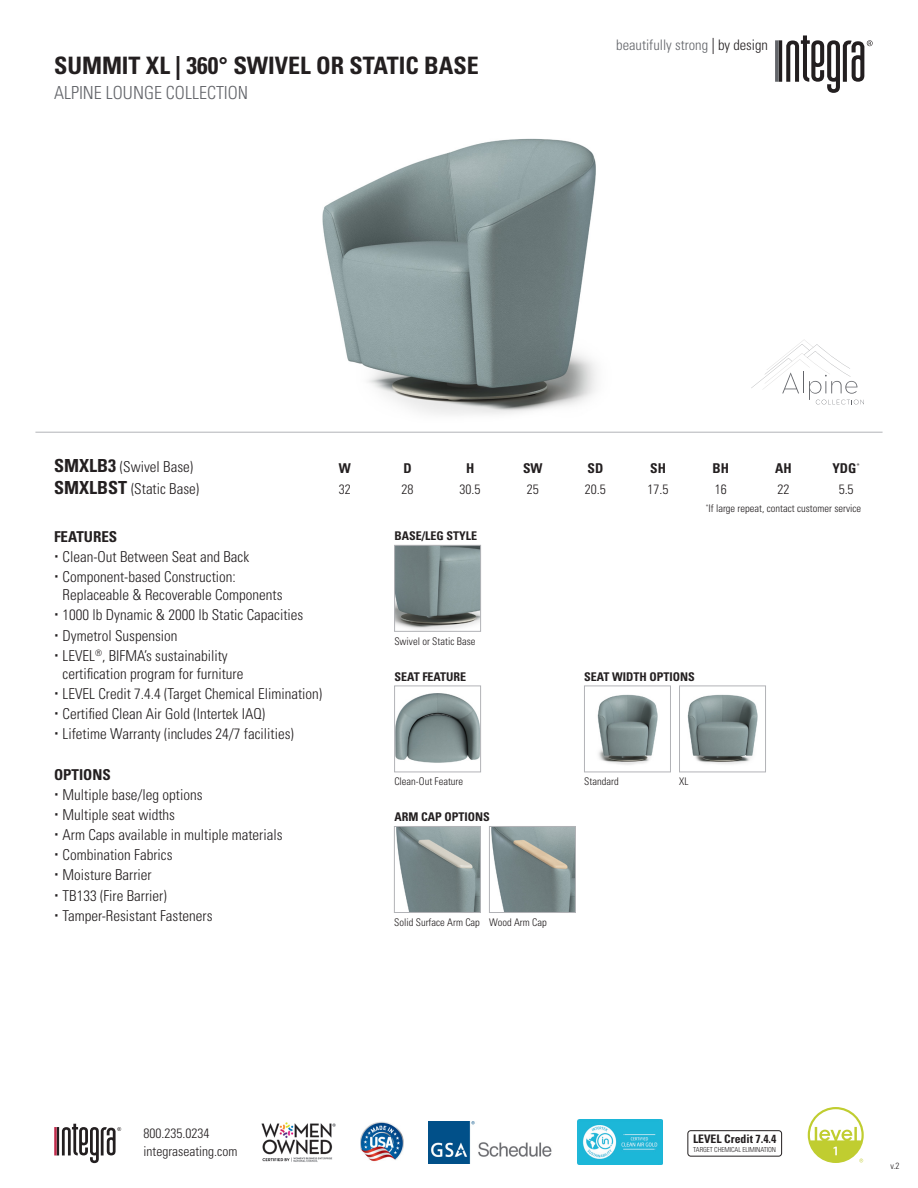
<style>
.page{position:relative;width:918px;height:1188px;background:#fff}
.page>*{position:absolute;margin:0;border:0;box-sizing:border-box;transform-origin:0 0}
.t1{font:700 condensed 24px "Univers LT Std";color:#231f20}
.t2{font:300 condensed 18px "Univers LT Std";color:#63656a}
.t3{font:300 condensed 15px/18px "Univers LT Std";color:#231f20}
.t4{font:700 condensed 15px "Univers LT Std";color:#231f20}
.t5{font:300 condensed 14.55px "Univers LT Std";color:#63656a}
.t6{font:300 condensed 13.5px/18px "Univers LT Std";color:#231f20}
.t7{font:700 condensed 13.5px "Univers LT Std";color:#231f20}
.t8{font:700 condensed 12px "Univers LT Std";color:#231f20}
.t9{font:700 condensed 11.7px "Univers LT Std";color:#231f20}
.t10{font:300 condensed 10.5px "Univers LT Std";color:#231f20}
.t11{font:300 condensed 9px "Univers LT Std";color:#231f20}
.t12{font:300 condensed 6.9px "Univers LT Std";letter-spacing:-.01em;color:#231f20}
.s1{font-size:16.05px;color:#231f20}
.s2{color:#231f20}
.s3{font-weight:700;font-size:18px}
</style>
<div class="page">
<svg style="left:775px;top:35px;width:98px;height:58px"></svg>
<hr style="left:35px;top:432px;width:848px;height:1px;background:#b2b3b7">
<svg style="left:751px;top:339px;width:113px;height:65px"></svg>
<svg style="left:54px;top:1124px;width:67px;height:39px"></svg>
<img style="left:360px;top:1121px;width:43px;height:41px">
<img style="left:261px;top:1122px;width:74px;height:40px">
<img style="left:577px;top:1120px;width:86px;height:44px">
<img style="left:428px;top:1121px;width:124px;height:42px">
<svg style="left:808px;top:1107px;width:56px;height:56px"></svg>
<div style="left:688px;top:1130px;width:94px;height:27px;border:1px solid #231f20;border-radius:3px"></div>
<img style="left:241px;top:138px;width:436px;height:295px">
<img style="left:396px;top:828px;width:83px;height:83px">
<div style="left:394px;top:826px;width:87px;height:87px;border:1px solid #b2b3b7"></div>
<img style="left:491px;top:828px;width:83px;height:83px">
<div style="left:489px;top:826px;width:87px;height:87px;border:1px solid #b2b3b7"></div>
<img style="left:396px;top:693px;width:83px;height:70px">
<div style="left:394px;top:686px;width:87px;height:86px;border:1px solid #b2b3b7"></div>
<img style="left:396px;top:547px;width:83px;height:83px">
<div style="left:394px;top:545px;width:87px;height:87px;border:1px solid #b2b3b7"></div>
<img style="left:597px;top:694px;width:61px;height:71px">
<div style="left:584px;top:686px;width:87px;height:86px;border:1px solid #b2b3b7"></div>
<img style="left:687px;top:694px;width:71px;height:70px">
<div style="left:679px;top:686px;width:87px;height:86px;border:1px solid #b2b3b7"></div>
<p class="t1" style="left:54px;top:50px;width:426px">SUMMIT XL | 360° SWIVEL OR STATIC BASE</p>
<p class="t2" style="left:54px;top:82px;width:196px">ALPINE LOUNGE COLLECTION</p>
<p class="t5" style="left:616px;top:36px;width:153px">beautifully strong <span class="s1">|</span> <span class="s2">by design</span></p>
<p class="t3" style="left:54px;top:458px;width:141px"><span class="s3">SMXLB3</span> (Swivel Base)</p>
<p class="t3" style="left:54px;top:480px;width:147px"><span class="s3">SMXLBST</span> (Static Base)</p>
<p class="t4" style="left:54px;top:527px;width:65px">FEATURES</p>
<p class="t3" style="left:63px;top:548px;width:188px">Clean-Out Between Seat and Back</p>
<p class="t3" style="left:63px;top:568px;width:221px">Component-based Construction:<br>Replaceable &amp; Recoverable Components</p>
<p class="t3" style="left:63px;top:606px;width:242px">1000 lb Dynamic &amp; 2000 lb Static Capacities</p>
<p class="t3" style="left:63px;top:626px;width:116px">Dymetrol Suspension</p>
<p class="t3" style="left:63px;top:647px;width:182px">LEVEL<sup>®</sup>, BIFMA’s sustainability certification program for furniture</p>
<p class="t3" style="left:63px;top:685px;width:261px">LEVEL Credit 7.4.4 (Target Chemical Elimination)</p>
<p class="t3" style="left:63px;top:705px;width:204px">Certified Clean Air Gold (Intertek IAQ)</p>
<p class="t3" style="left:63px;top:725px;width:233px">Lifetime Warranty (includes 24/7 facilities)</p>
<p class="t4" style="left:54px;top:765px;width:58px">OPTIONS</p>
<p class="t3" style="left:63px;top:785px;width:141px">Multiple base/leg options</p>
<p class="t3" style="left:63px;top:806px;width:114px">Multiple seat widths</p>
<p class="t3" style="left:63px;top:826px;width:221px">Arm Caps available in multiple materials</p>
<p class="t3" style="left:63px;top:846px;width:111px">Combination Fabrics</p>
<p class="t3" style="left:63px;top:866px;width:91px">Moisture Barrier</p>
<p class="t3" style="left:63px;top:886px;width:106px">TB133 (Fire Barrier)</p>
<p class="t3" style="left:63px;top:906px;width:151px">Tamper-Resistant Fasteners</p>
<p class="t7" style="left:339px;top:460px;width:14px">W</p>
<p class="t7" style="left:403px;top:460px;width:10px">D</p>
<p class="t7" style="left:466px;top:460px;width:10px">H</p>
<p class="t7" style="left:523px;top:460px;width:21px">SW</p>
<p class="t7" style="left:588px;top:460px;width:17px">SD</p>
<p class="t7" style="left:650px;top:460px;width:17px">SH</p>
<p class="t7" style="left:713px;top:460px;width:18px">BH</p>
<p class="t7" style="left:775px;top:460px;width:18px">AH</p>
<p class="t7" style="left:832px;top:460px;width:29px">YDG<sup>*</sup></p>
<p class="t6" style="left:339px;top:480px;width:13px">32</p>
<p class="t6" style="left:401px;top:480px;width:13px">28</p>
<p class="t6" style="left:460px;top:480px;width:22px">30.5</p>
<p class="t6" style="left:527px;top:480px;width:13px">25</p>
<p class="t6" style="left:585px;top:480px;width:22px">20.5</p>
<p class="t6" style="left:648px;top:480px;width:22px">17.5</p>
<p class="t6" style="left:715px;top:480px;width:13px">16</p>
<p class="t6" style="left:778px;top:480px;width:13px">22</p>
<p class="t6" style="left:839px;top:480px;width:16px">5.5</p>
<p class="t10" style="left:706px;top:502px;width:157px"><sup>*</sup>If large repeat, contact customer service</p>
<p class="t8" style="left:394px;top:528px;width:84px">BASE/LEG STYLE</p>
<p class="t10" style="left:394px;top:635px;width:83px">Swivel or Static Base</p>
<p class="t8" style="left:394px;top:669px;width:73px">SEAT FEATURE</p>
<p class="t8" style="left:584px;top:669px;width:112px">SEAT WIDTH OPTIONS</p>
<p class="t10" style="left:394px;top:775px;width:70px">Clean-Out Feature</p>
<p class="t8" style="left:394px;top:809px;width:97px">ARM CAP OPTIONS</p>
<p class="t10" style="left:584px;top:775px;width:36px">Standard</p>
<p class="t10" style="left:679px;top:775px;width:11px">XL</p>
<p class="t10" style="left:394px;top:916px;width:87px">Solid Surface Arm Cap</p>
<p class="t10" style="left:489px;top:916px;width:59px">Wood Arm Cap</p>
<p class="t6" style="left:144px;top:1124px;width:95px">800.235.0234 integraseating.com</p>
<p class="t9" style="left:693px;top:1132px;width:85px">LEVEL Credit 7.4.4</p>
<p class="t12" style="left:693px;top:1145px;width:84px">TARGET CHEMICAL ELIMINATION</p>
<p class="t11" style="left:890px;top:1160px;width:11px">v.2</p>
</div>
